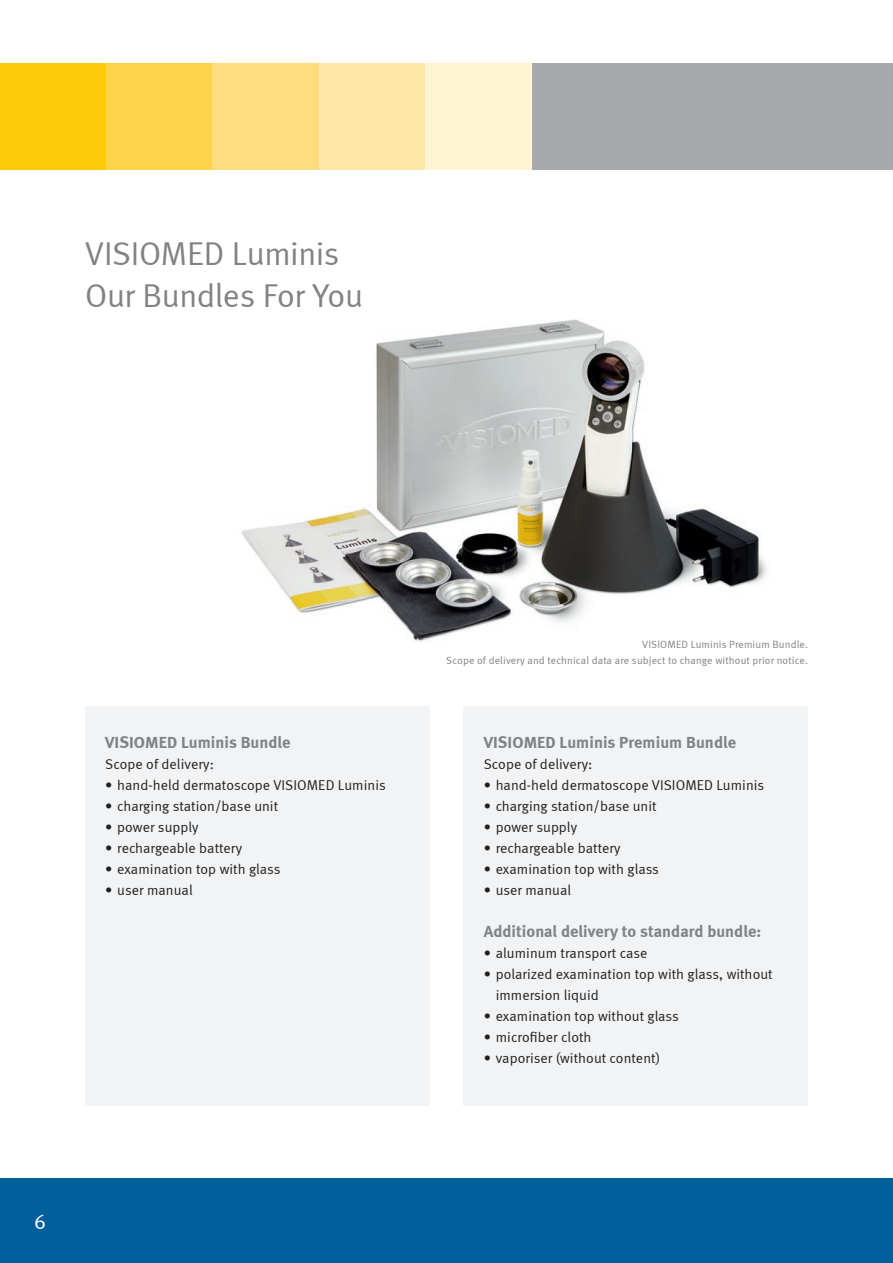
<style>
.page{position:relative;width:893px;height:1263px;background:#fff}
.page>*{position:absolute;margin:0;border:0;box-sizing:border-box;transform-origin:0 0}
.Oberüberschriften{font:33px "Meta Normal LF";letter-spacing:-.015em;color:#808285}
.t1{font:21px "Meta Normal LF";color:#fff}
.Fließtext{font:16.5px "Meta Bold LF";letter-spacing:.005em;color:#808285}
.Aufzählung{font:14.25px/21px "Meta Normal LF";letter-spacing:.005em;color:#231f20}
.Benennung{font:10.5px "Meta Normal LF";letter-spacing:.015em;color:#808285}
</style>
<div class="page">
<div style="left:0;top:1178px;width:893px;height:85px;background:#01609c"></div>
<div style="left:0;top:64px;width:106px;height:106px;background:#feca0a"></div>
<div style="left:106px;top:64px;width:107px;height:106px;background:#fed34c"></div>
<div style="left:213px;top:64px;width:106px;height:106px;background:#ffdc7e"></div>
<div style="left:319px;top:64px;width:106px;height:106px;background:#ffe7a7"></div>
<div style="left:531px;top:64px;width:362px;height:106px;background:#a8a9ad"></div>
<div style="left:425px;top:64px;width:106px;height:106px;background:#fef3d2"></div>
<img style="left:241px;top:319px;width:526px;height:324px">
<div style="left:85px;top:706px;width:344px;height:399px;background:#f2f3f4"></div>
<div style="left:463px;top:706px;width:345px;height:399px;background:#f2f3f4"></div>
<p class="Oberüberschriften" style="left:85px;top:235px;width:256px">VISIOMED Luminis</p>
<p class="Oberüberschriften" style="left:85px;top:277px;width:280px">Our Bundles For You</p>
<p class="Fließtext" style="left:105px;top:732px;width:187px">VISIOMED Luminis Bundle</p>
<p class="Aufzählung" style="left:105px;top:753px;width:110px">Scope of delivery:</p>
<p class="Aufzählung" style="left:105px;top:774px;width:282px">• hand-held dermatoscope VISIOMED Luminis</p>
<p class="Aufzählung" style="left:105px;top:795px;width:174px">• charging station/base unit</p>
<p class="Aufzählung" style="left:105px;top:816px;width:95px">• power supply</p>
<p class="Aufzählung" style="left:105px;top:837px;width:138px">• rechargeable battery</p>
<p class="Aufzählung" style="left:105px;top:858px;width:177px">• examination top with glass</p>
<p class="Aufzählung" style="left:105px;top:879px;width:89px">• user manual</p>
<h2 class="t1" style="left:34px;top:1209px;width:13px">6</h2>
<p class="Benennung" style="left:642px;top:638px;width:167px">VISIOMED Luminis Premium Bundle.</p>
<p class="Benennung" style="left:446px;top:654px;width:363px">Scope of delivery and technical data are subject to change without prior notice.</p>
<p class="Fließtext" style="left:484px;top:732px;width:254px">VISIOMED Luminis Premium Bundle</p>
<p class="Aufzählung" style="left:484px;top:753px;width:110px">Scope of delivery:</p>
<p class="Aufzählung" style="left:484px;top:774px;width:282px">• hand-held dermatoscope VISIOMED Luminis</p>
<p class="Aufzählung" style="left:484px;top:795px;width:174px">• charging station/base unit</p>
<p class="Aufzählung" style="left:484px;top:816px;width:95px">• power supply</p>
<p class="Aufzählung" style="left:484px;top:837px;width:138px">• rechargeable battery</p>
<p class="Aufzählung" style="left:484px;top:858px;width:177px">• examination top with glass</p>
<p class="Aufzählung" style="left:484px;top:879px;width:89px">• user manual</p>
<p class="Fließtext" style="left:484px;top:921px;width:279px">Additional delivery to standard bundle:</p>
<p class="Aufzählung" style="left:484px;top:942px;width:165px">• aluminum transport case</p>
<p class="Aufzählung" style="left:496px;top:963px;width:278px;text-indent:-12px">• polarized examination top with glass, without immersion liquid</p>
<p class="Aufzählung" style="left:484px;top:1005px;width:197px">• examination top without glass</p>
<p class="Aufzählung" style="left:484px;top:1026px;width:109px">• microfiber cloth</p>
<p class="Aufzählung" style="left:484px;top:1047px;width:178px">• vaporiser (without content)</p>
</div>
